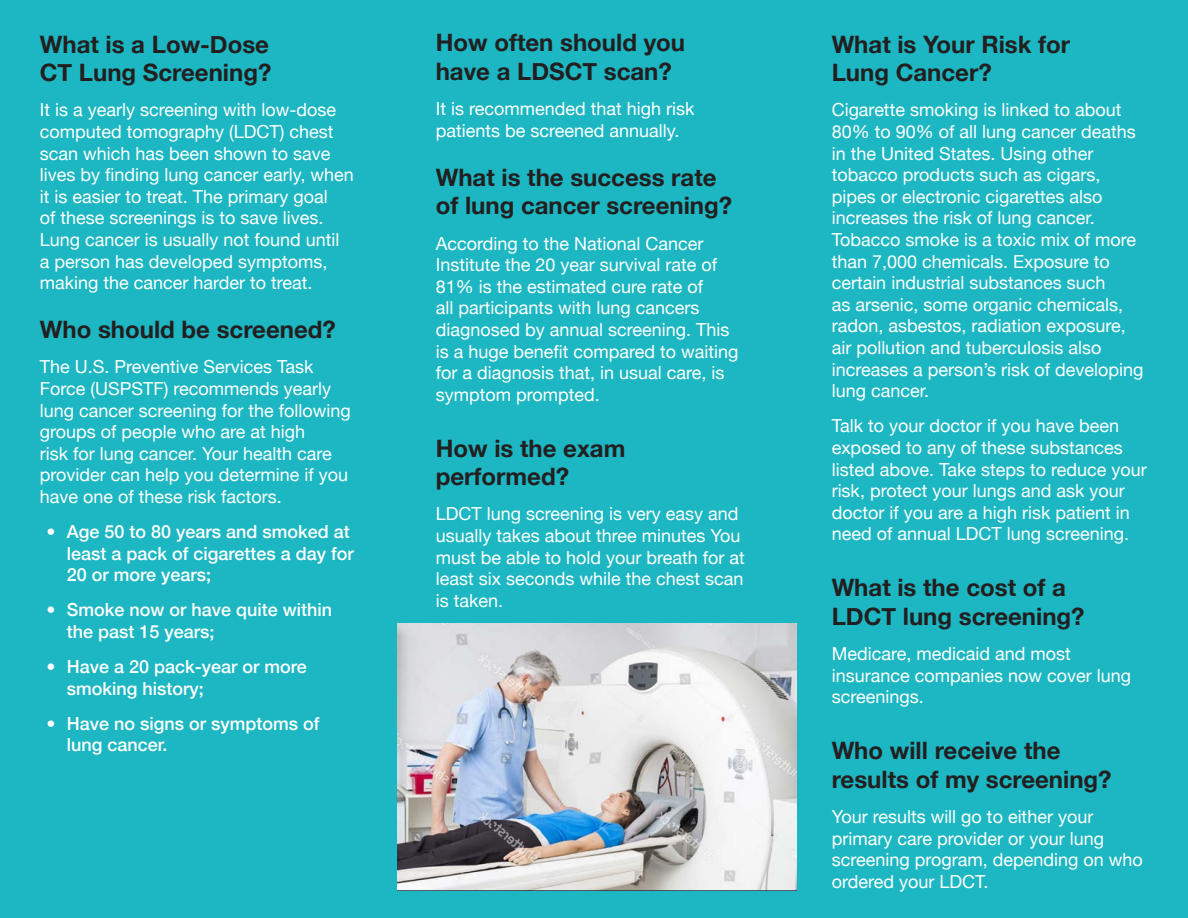
<style>
.page{position:relative;width:1188px;height:918px;background:#1cb7c2}
.page>*{position:absolute;margin:0;border:0;box-sizing:border-box;transform-origin:0 0}
.t1{font:700 24px/28.8px "Helvetica Neue";color:#231f20}
.t2{font:18px/21.6px "Helvetica Neue";color:#fff}
.t3{font:500 18px/21.6px "Helvetica Neue";color:#fff}
</style>
<div class="page">
<img style="left:398px;top:624px;width:398px;height:267px">
<p class="t1" style="left:40px;top:30px;width:231px">What is a Low-Dose</p>
<p class="t1" style="left:40px;top:59px;width:233px">CT Lung Screening?</p>
<p class="t2" style="left:40px;top:100px;width:316px">It is a yearly screening with low-dose computed tomography (LDCT) chest scan which has been shown to save lives by finding lung cancer early, when it is easier to treat. The primary goal<br>of these screenings is to save lives.<br>Lung cancer is usually not found until<br>a person has developed symptoms, making the cancer harder to treat.</p>
<p class="t1" style="left:40px;top:316px;width:298px">Who should be screened?</p>
<p class="t2" style="left:40px;top:357px;width:313px">The U.S. Preventive Services Task Force (USPSTF) recommends yearly lung cancer screening for the following groups of people who are at high<br>risk for lung cancer. Your health care provider can help you determine if you have one of these risk factors.</p>
<p class="t3" style="left:67px;top:519px;width:289px;text-indent:-20px">• Age 50 to 80 years and smoked at least a pack of cigarettes a day for<br>20 or more years;</p>
<p class="t3" style="left:67px;top:598px;width:267px;text-indent:-20px">• Smoke now or have quite within the past 15 years;</p>
<p class="t3" style="left:67px;top:654px;width:242px;text-indent:-20px">• Have a 20 pack-year or more smoking history;</p>
<p class="t3" style="left:67px;top:711px;width:254px;text-indent:-20px">• Have no signs or symptoms of lung cancer.</p>
<p class="t1" style="left:436px;top:29px;width:251px">How often should you</p>
<p class="t1" style="left:436px;top:58px;width:238px">have a LDSCT scan?</p>
<p class="t2" style="left:436px;top:99px;width:260px">It is recommended that high risk patients be screened annually.</p>
<p class="t1" style="left:436px;top:163px;width:282px">What is the success rate</p>
<p class="t1" style="left:436px;top:192px;width:298px">of lung cancer screening?</p>
<p class="t2" style="left:436px;top:233px;width:304px">According to the National Cancer Institute the 20 year survival rate of 81% is the estimated cure rate of<br>all participants with lung cancers diagnosed by annual screening. This is a huge benefit compared to waiting for a diagnosis that, in usual care, is symptom prompted.</p>
<p class="t1" style="left:436px;top:434px;width:191px">How is the exam performed?</p>
<p class="t2" style="left:436px;top:504px;width:311px">LDCT lung screening is very easy and usually takes about three minutes You must be able to hold your breath for at least six seconds while the chest scan is taken.</p>
<p class="t1" style="left:832px;top:30px;width:240px">What is Your Risk for</p>
<p class="t1" style="left:832px;top:59px;width:162px">Lung Cancer?</p>
<p class="t2" style="left:832px;top:100px;width:313px">Cigarette smoking is linked to about 80% to 90% of all lung cancer deaths in the United States. Using other tobacco products such as cigars, pipes or electronic cigarettes also increases the risk of lung cancer.<br>Tobacco smoke is a toxic mix of more than 7,000 chemicals. Exposure to certain industrial substances such<br>as arsenic, some organic chemicals, radon, asbestos, radiation exposure, air pollution and tuberculosis also increases a person’s risk of developing lung cancer.</p>
<p class="t2" style="left:832px;top:416px;width:317px">Talk to your doctor if you have been exposed to any of these substances listed above. Take steps to reduce your risk, protect your lungs and ask your doctor if you are a high risk patient in need of annual LDCT lung screening.</p>
<p class="t1" style="left:832px;top:574px;width:236px">What is the cost of a</p>
<p class="t1" style="left:832px;top:603px;width:254px">LDCT lung screening?</p>
<p class="t2" style="left:832px;top:644px;width:301px">Medicare, medicaid and most insurance companies now cover lung screenings.</p>
<p class="t1" style="left:832px;top:737px;width:230px">Who will receive the</p>
<p class="t1" style="left:832px;top:766px;width:281px">results of my screening?</p>
<p class="t2" style="left:832px;top:807px;width:313px">Your results will go to either your primary care provider or your lung screening program, depending on who ordered your LDCT.</p>
</div>
